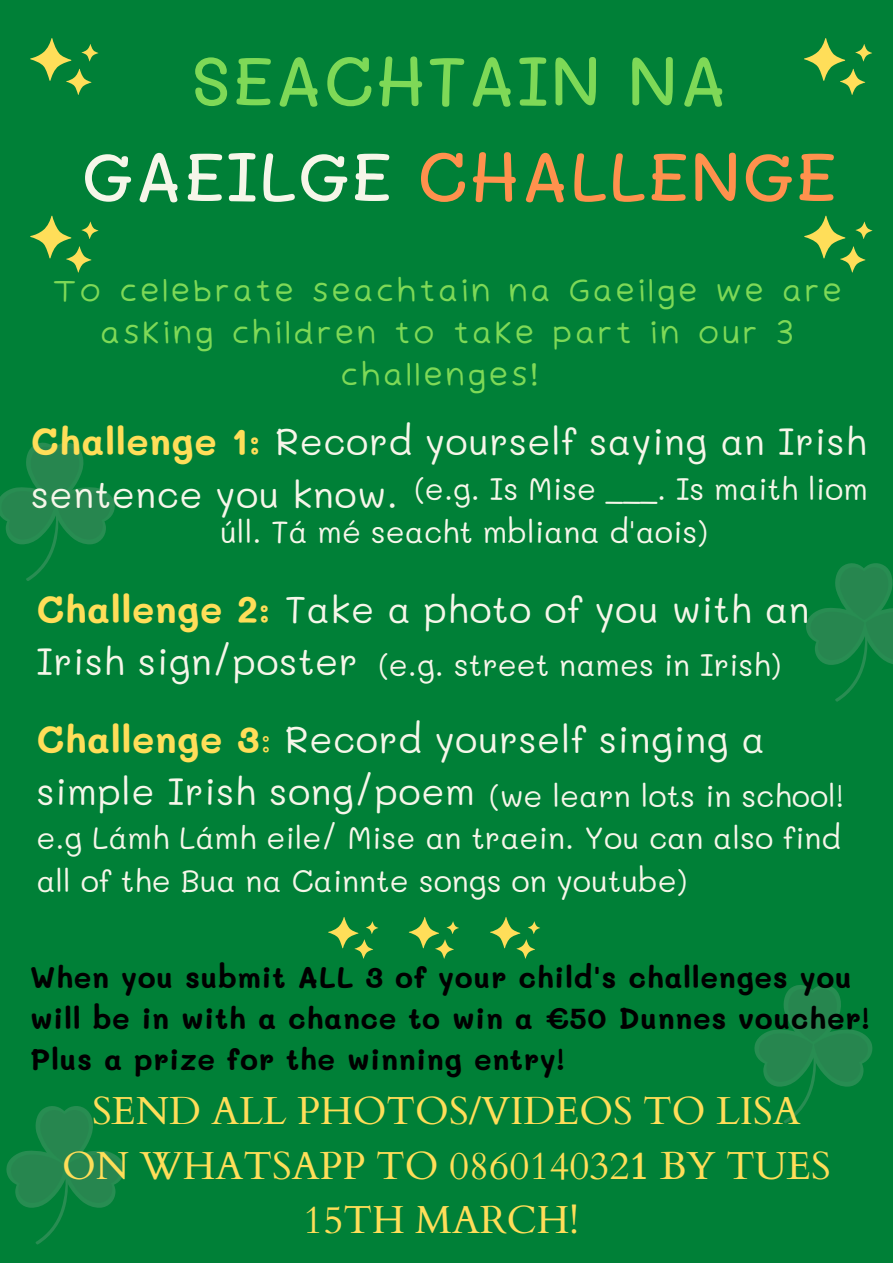
<style>
.page{position:relative;width:893px;height:1263px;background:#008037}
.page>*{position:absolute;margin:0;border:0;box-sizing:border-box;transform-origin:0 0}
.t1{font:500 68.7px/95.7px "Mali";letter-spacing:.02em;color:#7ed957;text-align:center}
.t2{font:39.08px/54.6px "Cardo";color:#ffde59;text-align:center}
.t3{font:37.5px/52.3px "Mali";letter-spacing:.015em;color:#f6f6e9}
.t4{font:30.75px "Mali";color:#f6f6e9}
.t5{font:30.45px/42.2px "Irene Florentina";letter-spacing:.02em;color:#7ed957;text-align:center}
.t6{font:700 29.62px/41.1px "Mali";letter-spacing:.02em;color:#000}
.s1{color:#f6f6e9}
.s2{color:#ff914d}
.s3{font-weight:700;color:#ffde59}
.s4{color:#ffde59}
.s5{font-weight:700}
</style>
<div class="page">
<svg style="left:30px;top:38px;width:68px;height:57px"></svg>
<svg style="left:804px;top:38px;width:68px;height:57px"></svg>
<svg style="left:30px;top:216px;width:68px;height:56px"></svg>
<svg style="left:804px;top:216px;width:68px;height:56px"></svg>
<svg style="left:754px;top:985px;width:118px;height:138px"></svg>
<svg style="left:6px;top:1106px;width:118px;height:138px"></svg>
<svg style="left:806px;top:563px;width:87px;height:139px"></svg>
<svg style="left:0;top:442px;width:115px;height:139px"></svg>
<svg style="left:328px;top:917px;width:50px;height:41px"></svg>
<svg style="left:409px;top:917px;width:50px;height:41px"></svg>
<svg style="left:490px;top:917px;width:50px;height:41px"></svg>
<p class="t1" style="left:82px;top:31px;width:756px">SEACHTAIN NA<br><span class="s1">GAEILGE</span> <span class="s2">CHALLENGE</span></p>
<p class="t5" style="left:51px;top:269px;width:793px">To celebrate seachtain na Gaeilge we are asking children to take part in our 3 challenges!</p>
<p class="t3" style="left:31px;top:414px;width:837px"><span class="s3">Challenge 1:</span> Record yourself saying an Irish sentence you know.</p>
<p class="t4" style="left:414px;top:467px;width:455px">(e.g. Is Mise ___. Is maith liom</p>
<p class="t4" style="left:220px;top:510px;width:489px">úll. Tá mé seacht mbliana d'aois)</p>
<p class="t3" style="left:36px;top:581px;width:774px"><span class="s3">Challenge 2:</span> Take a photo of you with an<br>Irish sign/poster</p>
<p class="t4" style="left:378px;top:644px;width:404px">(e.g. street names in Irish)</p>
<p class="t3" style="left:36px;top:712px;width:730px"><span class="s3">Challenge 3</span><span class="s4">:</span> Record yourself singing a simple Irish song/poem</p>
<p class="t4" style="left:489px;top:774px;width:356px">(we learn lots in school!</p>
<p class="t4" style="left:36px;top:817px;width:806px">e.g Lámh Lámh eile/ Mise an traein. You can also find</p>
<p class="t4" style="left:36px;top:860px;width:652px">all of the Bua na Cainnte songs on youtube)</p>
<p class="t6" style="left:30px;top:955px;width:841px">When you submit ALL 3 of your child's challenges you will be in with a chance to win a €50 Dunnes voucher!<br>Plus a prize for the winning entry!</p>
<p class="t2" style="left:62px;top:1084px;width:770px">SEND ALL PHOTOS/VIDEOS TO LISA<br>ON WHATSAPP TO 086014032<span class="s5">1</span> BY TUES<br>15TH MARCH!</p>
</div>
